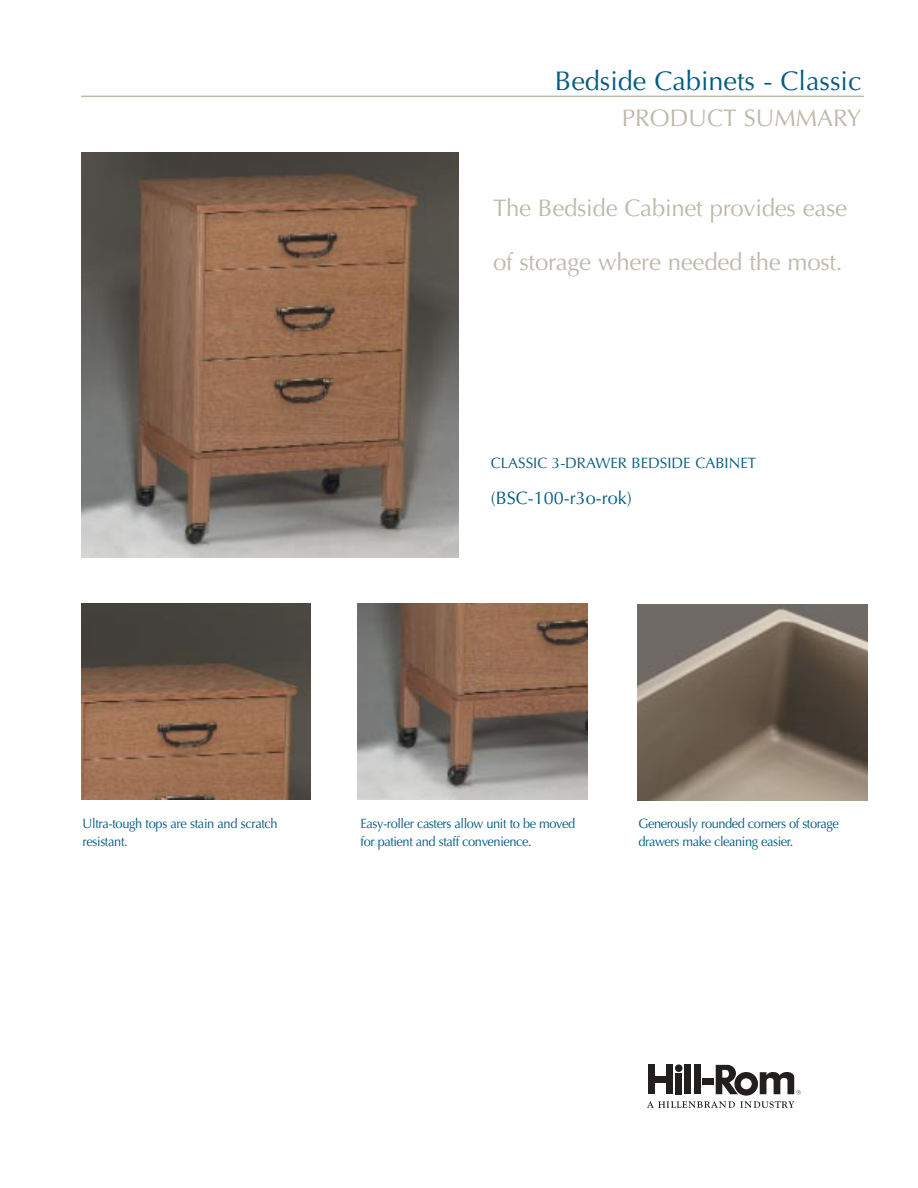
<style>
.page{position:relative;width:918px;height:1188px;background:#fff}
.page>*{position:absolute;margin:0;border:0;box-sizing:border-box;transform-origin:0 0}
.t1{font:27px "Optima";color:#005b82}
.t2{font:24px "Optima";letter-spacing:-.01em;color:#beb9aa}
.t3{font:18px "Optima";color:#005b82}
.t4{font:15px "Optima";color:#005b82}
.t5{font:13.5px/18px "Optima";letter-spacing:-.035em;color:#005b82;scale:.95 1}
</style>
<div class="page">
<svg style="left:647px;top:1065px;width:154px;height:43px"></svg>
<img style="left:81px;top:152px;width:378px;height:405px">
<img style="left:358px;top:603px;width:229px;height:196px">
<img style="left:81px;top:603px;width:230px;height:196px">
<hr style="left:81px;top:96px;width:783px;height:1px;background:#beb9aa">
<img style="left:638px;top:604px;width:229px;height:196px">
<h1 class="t1" style="left:555px;top:70px;width:308px">Bedside Cabinets - Classic</h1>
<h2 class="t2" style="left:622px;top:108px;width:241px">PRODUCT SUMMARY</h2>
<h2 class="t2" style="left:493px;top:198px;width:356px">The Bedside Cabinet provides ease</h2>
<h2 class="t2" style="left:493px;top:252px;width:351px">of storage where needed the most.</h2>
<p class="t4" style="left:491px;top:457px;width:267px">CLASSIC 3-DRAWER BEDSIDE CABINET</p>
<h3 class="t3" style="left:491px;top:490px;width:143px">(BSC-100-r3o-rok)</h3>
<p class="t5" style="left:83px;top:816px;width:207px">Ultra-tough tops are stain and scratch resistant.</p>
<p class="t5" style="left:361px;top:816px;width:228px">Easy-roller casters allow unit to be moved for patient and staff convenience.</p>
<p class="t5" style="left:639px;top:816px;width:213px">Generously rounded corners of storage drawers make cleaning easier.</p>
</div>
